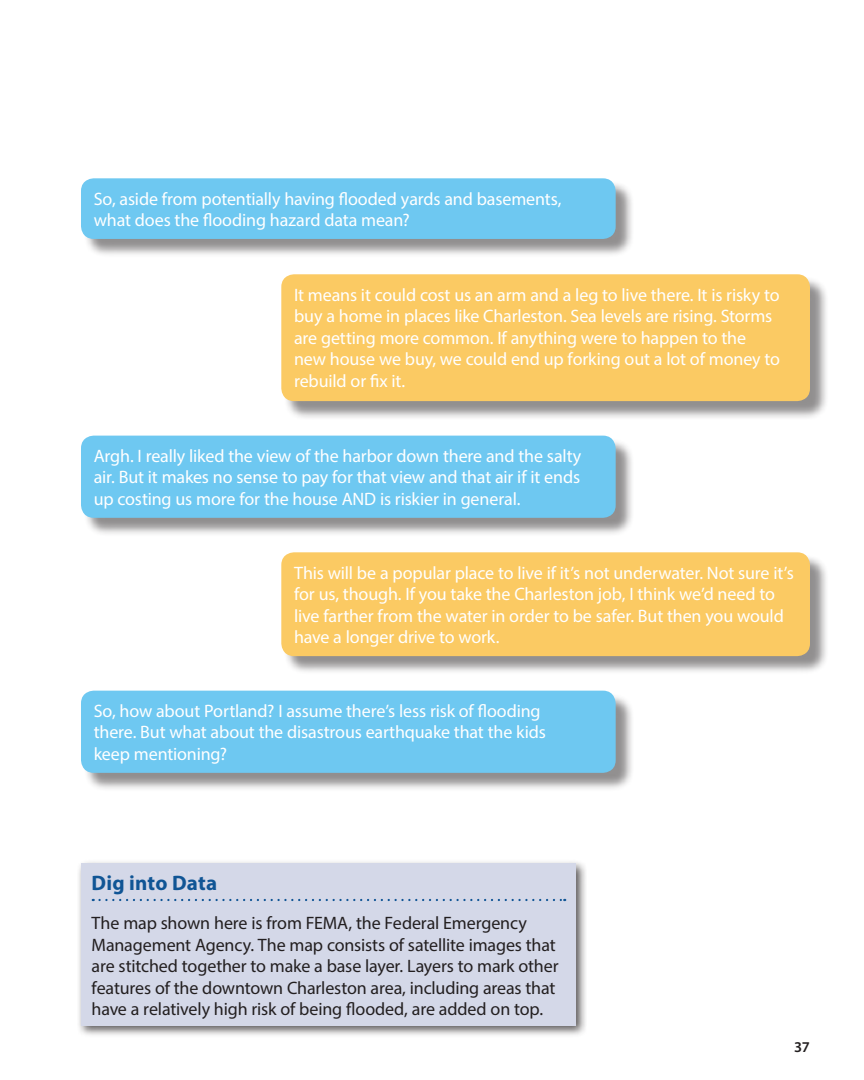
<style>
.page{position:relative;width:864px;height:1080px;background:#fff}
.page>*{position:absolute;margin:0;border:0;box-sizing:border-box;transform-origin:0 0}
.Feature_Box_Head{font:700 21px "Myriad Pro";letter-spacing:.005em;color:#105595}
.CK_Feature_Box_Text{font:18px/21.6px "Myriad Pro";letter-spacing:-.01em;color:#fff}
.CK_Box_Text{font:18px/21.6px "Myriad Pro";letter-spacing:-.01em;color:#231f20}
.t1{font:600 15px "Myriad Pro";color:#231f20}
</style>
<div class="page">
<div style="left:76px;top:859px;width:511px;height:178px;background:#231f20;opacity:.75"></div>
<div style="left:81px;top:864px;width:495px;height:162px;background:#d4d8e8"></div>
<svg style="left:93px;top:899px;width:472px;height:2px"></svg>
<div style="left:83px;top:181px;width:551px;height:76px;background:#231f20;opacity:.5"></div>
<div style="left:81px;top:178px;width:535px;height:61px;background:#6ec8f1;border-radius:13px"></div>
<div style="left:83px;top:438px;width:551px;height:98px;background:#231f20;opacity:.5"></div>
<div style="left:81px;top:436px;width:535px;height:82px;background:#6ec8f1;border-radius:13px"></div>
<div style="left:83px;top:693px;width:551px;height:98px;background:#231f20;opacity:.5"></div>
<div style="left:81px;top:691px;width:535px;height:82px;background:#6ec8f1;border-radius:13px"></div>
<div style="left:283px;top:277px;width:546px;height:143px;background:#231f20;opacity:.5"></div>
<div style="left:281px;top:274px;width:529px;height:127px;background:#fbca63;border-radius:13px"></div>
<div style="left:283px;top:555px;width:546px;height:120px;background:#231f20;opacity:.5"></div>
<div style="left:281px;top:552px;width:529px;height:104px;background:#fbca63;border-radius:13px"></div>
<p class="CK_Feature_Box_Text" style="left:94px;top:187px;width:469px">So, aside from potentially having flooded yards and basements, what does the flooding hazard data mean?</p>
<p class="CK_Feature_Box_Text" style="left:294px;top:283px;width:487px">It means it could cost us an arm and a leg to live there. It is risky to buy a home in places like Charleston. Sea levels are rising. Storms are getting more common. If anything were to happen to the new house we buy, we could end up forking out a lot of money to rebuild or fix it.</p>
<p class="CK_Feature_Box_Text" style="left:94px;top:445px;width:489px;text-align:justify">Argh. I really liked the view of the harbor down there and the salty air. But it makes no sense to pay for that view and that air if it ends up costing us more for the house AND is riskier in general.</p>
<p class="CK_Feature_Box_Text" style="left:294px;top:561px;width:501px">This will be a popular place to live if it’s not underwater. Not sure it’s for us, though. If you take the Charleston job, I think we’d need to live farther from the water in order to be safer. But then you would have a longer drive to work.</p>
<p class="CK_Feature_Box_Text" style="left:94px;top:700px;width:454px">So, how about Portland? I assume there’s less risk of flooding there. But what about the disastrous earthquake that the kids keep mentioning?</p>
<p class="Feature_Box_Head" style="left:92px;top:870px;width:127px">Dig into Data</p>
<p class="CK_Box_Text" style="left:92px;top:912px;width:469px">The map shown here is from FEMA, the Federal Emergency Management Agency. The map consists of satellite images that are stitched together to make a base layer. Layers to mark other features of the downtown Charleston area, including areas that have a relatively high risk of being flooded, are added on top.</p>
<p class="t1" style="left:794px;top:1038px;width:17px">37</p>
</div>
